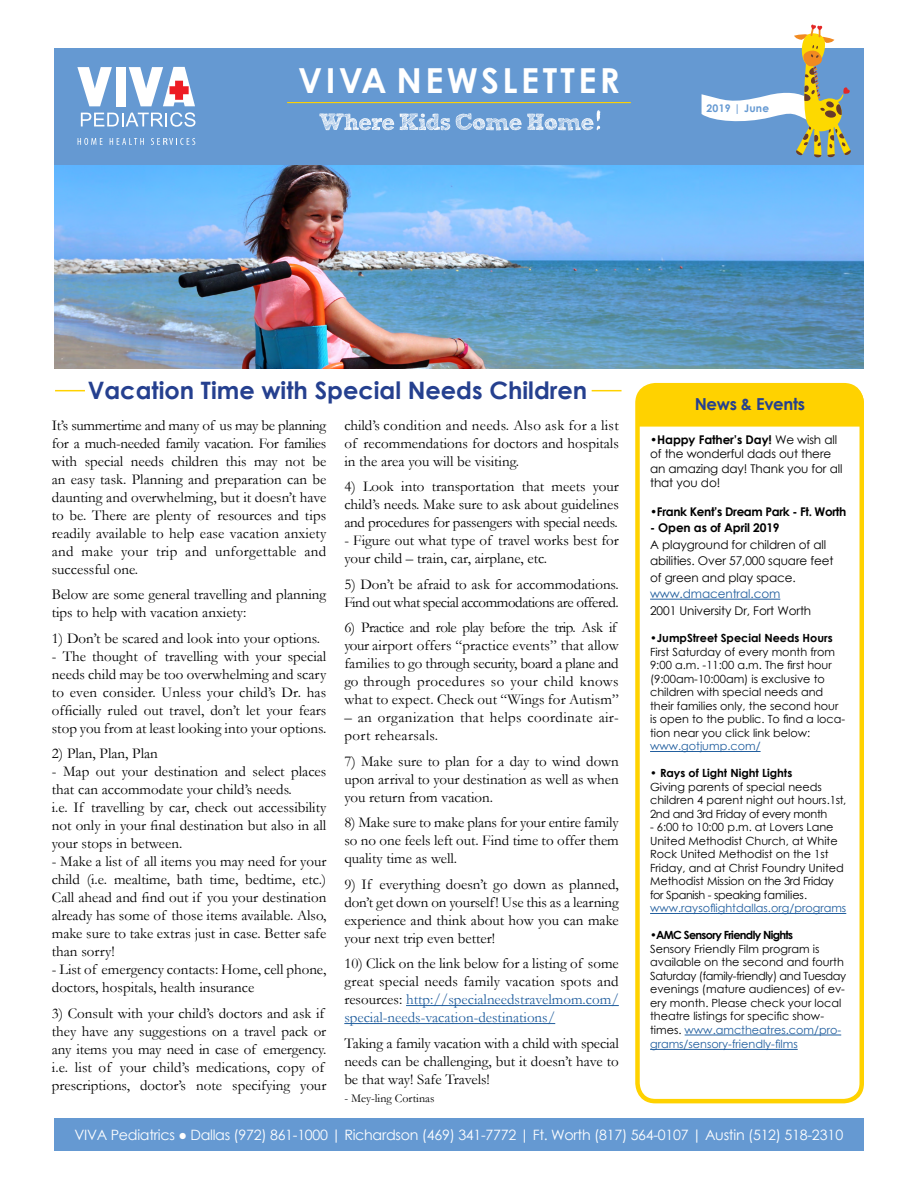
<style>
.page{position:relative;width:918px;height:1188px;background:#fff}
.page>*{position:absolute;margin:0;border:0;box-sizing:border-box;transform-origin:0 0}
.t1{font:700 34.5px "Century Gothic";letter-spacing:.1em;color:#fff}
.t2{font:700 24px "Century Gothic";color:#25408f}
.t3{font:700 16.5px "Century Gothic";letter-spacing:-.02em;color:#25408f}
.t4{font:15px/18px "Garamond";color:#000;text-align:justify}
.t5{font:15px/18px "Garamond";letter-spacing:-.03em;color:#000}
.t6{font:15px/18px "Garamond";letter-spacing:.025em;color:#000}
.t7{font:14.25px "Century Gothic";letter-spacing:-.02em;color:#fff}
.t8{font:12px/14.4px "Century Gothic";letter-spacing:-.01em;color:#000}
.t9{font:700 12px "Century Gothic";letter-spacing:-.03em;color:#000}
.t10{font:700 12px "Century Gothic";letter-spacing:-.01em;color:#000}
.t11{font:12px "Century Gothic";letter-spacing:-.01em;color:#215e9e}
.t12{font:12px "Garamond";color:#000}
.t13{font:11.25px/13.5px "Century Gothic";color:#000}
.t14{font:700 11.25px "Century Gothic";color:#000}
.t15{font:11.25px "Century Gothic";color:#215e9e}
.t16{font:700 11.25px "Century Gothic";letter-spacing:-.06em;color:#000}
.t17{font:700 10.5px "Century Gothic";letter-spacing:.025em;color:#6599d2}
.s1{color:#215e9e}
.s2{font-weight:700}
</style>
<div class="page">
<img style="left:54px;top:165px;width:810px;height:203px">
<div style="left:635px;top:383px;width:229px;height:720px;border:4px solid #ffd200;border-radius:18px"></div>
<div style="left:54px;top:1118px;width:810px;height:32px;background:#6599d2"></div>
<div style="left:54px;top:48px;width:810px;height:117px;background:#6599d2"></div>
<hr style="left:650px;top:599px;width:130px;height:1px;background:#215e9e">
<hr style="left:650px;top:751px;width:111px;height:1px;background:#215e9e">
<hr style="left:650px;top:913px;width:196px;height:1px;background:#215e9e">
<hr style="left:685px;top:1035px;width:156px;height:1px;background:#215e9e">
<hr style="left:650px;top:1049px;width:148px;height:1px;background:#215e9e">
<hr style="left:406px;top:1005px;width:213px;height:1px;background:#215e9e">
<hr style="left:344px;top:1023px;width:211px;height:1px;background:#215e9e">
<hr style="left:287px;top:102px;width:344px;height:1px;background:#ffd200">
<svg style="left:81px;top:112px;width:114px;height:15px"></svg>
<svg style="left:77px;top:67px;width:35px;height:39px"></svg>
<div style="left:116px;top:67px;width:10px;height:39px;background:#fff"></div>
<svg style="left:129px;top:67px;width:66px;height:39px"></svg>
<svg style="left:78px;top:138px;width:25px;height:7px"></svg>
<svg style="left:110px;top:138px;width:34px;height:7px"></svg>
<svg style="left:151px;top:138px;width:44px;height:7px"></svg>
<svg style="left:320px;top:110px;width:280px;height:20px"></svg>
<div style="left:639px;top:385px;width:225px;height:42px;background:#ffd200"></div>
<svg style="left:702px;top:25px;width:149px;height:133px"></svg>
<hr style="left:55px;top:390px;width:30px;height:1px;background:#ffd200">
<hr style="left:592px;top:390px;width:30px;height:1px;background:#ffd200">
<h1 class="t1" style="left:298px;top:54px;width:323px">VIVA NEWSLETTER</h1>
<p class="t17" style="left:706px;top:101px;width:64px">2019 | June</p>
<h2 class="t2" style="left:88px;top:372px;width:501px">Vacation Time with Special Needs Children</h2>
<p class="t4" style="left:52px;top:416px;width:276px">It’s summertime and many of us may be planning for a much-needed family vacation. For families with special needs children this may not be an easy task. Planning and preparation can be daunting and overwhelming, but it doesn’t have to be. There are plenty of resources and tips readily available to help ease vacation anxiety and make your trip and unforgettable and successful one.</p>
<p class="t4" style="left:52px;top:585px;width:276px">Below are some general travelling and planning tips to help with vacation anxiety:</p>
<p class="t4" style="left:52px;top:629px;width:270px">1) Don’t be scared and look into your options.</p>
<p class="t4" style="left:52px;top:647px;width:276px">- The thought of travelling with your special needs child may be too overwhelming and scary to even consider. Unless your child’s Dr. has officially ruled out travel, don’t let your fears stop you from at least looking into your options.</p>
<p class="t4" style="left:52px;top:744px;width:108px">2) Plan, Plan, Plan</p>
<p class="t4" style="left:52px;top:762px;width:276px;text-align:left">- Map out your destination and select places that can accommodate your child’s needs.<br>i.e. If travelling by car, check out accessibility not only in your final destination but also in all your stops in between.</p>
<p class="t4" style="left:52px;top:852px;width:276px">- Make a list of all items you may need for your child (i.e. mealtime, bath time, bedtime, etc.)<br>Call ahead and find out if you your destination already has some of those items available. Also, make sure to take extras just in case. Better safe than sorry!</p>
<p class="t4" style="left:52px;top:960px;width:276px">- List of emergency contacts: Home, cell phone, doctors, hospitals, health insurance</p>
<p class="t4" style="left:52px;top:1004px;width:276px;text-align:left">3) Consult with your child’s doctors and ask if they have any suggestions on a travel pack or any items you may need in case of emergency. i.e. list of your child’s medications, copy of prescriptions, doctor’s note specifying your</p>
<p class="t4" style="left:344px;top:416px;width:276px">child’s condition and needs. Also ask for a list of recommendations for doctors and hospitals in the area you will be visiting.</p>
<p class="t4" style="left:344px;top:477px;width:276px">4) Look into transportation that meets your child’s needs. Make sure to ask about guidelines and procedures for passengers with special needs.</p>
<p class="t4" style="left:344px;top:531px;width:276px">- Figure out what type of travel works best for your child – train, car, airplane, etc.</p>
<p class="t5" style="left:344px;top:575px;width:276px">5) Don’t be afraid to ask for accommodations.<br>Find out what special accommodations are offered.</p>
<p class="t4" style="left:344px;top:618px;width:276px;text-align:left">6) Practice and role play before the trip. Ask if your airport offers “practice events” that allow families to go through security, board a plane and go through procedures so your child knows what to expect. Check out “Wings for Autism”</p>
<p class="t6" style="left:344px;top:708px;width:276px">– an organization that helps coordinate air&shy;port rehearsals.</p>
<p class="t4" style="left:344px;top:752px;width:276px">7) Make sure to plan for a day to wind down upon arrival to your destination as well as when you return from vacation.</p>
<p class="t4" style="left:344px;top:813px;width:276px">8) Make sure to make plans for your entire family so no one feels left out. Find time to offer them quality time as well.</p>
<p class="t4" style="left:344px;top:875px;width:276px">9) If everything doesn’t go down as planned, don’t get down on yourself! Use this as a learning experience and think about how you can make your next trip even better!</p>
<p class="t4" style="left:344px;top:954px;width:276px">10) Click on the link below for a listing of some great special needs family vacation spots and resources: <span class="s1">http://specialneedstravelmom.com/ special-needs-vacation-destinations/</span></p>
<p class="t4" style="left:344px;top:1034px;width:276px">Taking a family vacation with a child with special needs can be challenging, but it doesn’t have to be that way! Safe Travels!</p>
<p class="t12" style="left:344px;top:1090px;width:92px">- Mey-ling Cortinas</p>
<p class="t3" style="left:695px;top:391px;width:112px">News &amp; Events</p>
<p class="t8" style="left:650px;top:432px;width:194px"><span class="s2">•Happy Father’s Day!</span> We wish all of the wonderful dads out there an amazing day! Thank you for all that you do!</p>
<p class="t9" style="left:650px;top:502px;width:198px">•Frank Kent’s Dream Park - Ft. Worth</p>
<p class="t10" style="left:650px;top:519px;width:131px">- Open as of April 2019</p>
<p class="t8" style="left:650px;top:536px;width:185px;line-height:16.5px">A playground for children of all abilities. Over 57,000 square feet of green and play space.</p>
<p class="t11" style="left:650px;top:585px;width:132px">www.dmacentral.com</p>
<p class="t8" style="left:650px;top:603px;width:163px">2001 University Dr, Fort Worth</p>
<p class="t14" style="left:650px;top:630px;width:184px">•JumpStreet Special Needs Hours</p>
<p class="t13" style="left:650px;top:645px;width:197px">First Saturday of every month from 9:00 a.m. -11:00 a.m. The first hour (9:00am-10:00am) is exclusive to children with special needs and their families only, the second hour is open to the public. To find a loca&shy;tion near you click link below:</p>
<p class="t15" style="left:650px;top:738px;width:112px">www.gotjump.com/</p>
<p class="t14" style="left:650px;top:765px;width:144px">• Rays of Light Night Lights</p>
<p class="t13" style="left:650px;top:780px;width:198px">Giving parents of special needs children 4 parent night out hours.1st,<br>2nd and 3rd Friday of every month</p>
<p class="t13" style="left:650px;top:820px;width:195px">- 6:00 to 10:00 p.m. at Lovers Lane United Methodist Church, at White Rock United Methodist on the 1st Friday, and at Christ Foundry United Methodist Mission on the 3rd Friday for Spanish - speaking families.</p>
<p class="t15" style="left:650px;top:900px;width:198px">www.raysoflightdallas.org/programs</p>
<p class="t16" style="left:650px;top:927px;width:145px">•AMC Sensory Friendly Nights</p>
<p class="t13" style="left:650px;top:942px;width:198px">Sensory Friendly Film program is available on the second and fourth Saturday (family-friendly) and Tuesday evenings (mature audiences) of ev&shy;ery month. Please check your local theatre listings for specific show&shy;times. <span class="s1">www.amctheatres.com/pro&shy;grams/sensory-friendly-films</span></p>
<p class="t7" style="left:75px;top:1125px;width:770px">VIVA Pediatrics ● Dallas (972) 861-1000 | Richardson (469) 341-7772 | Ft. Worth (817) 564-0107 | Austin (512) 518-2310</p>
</div>
